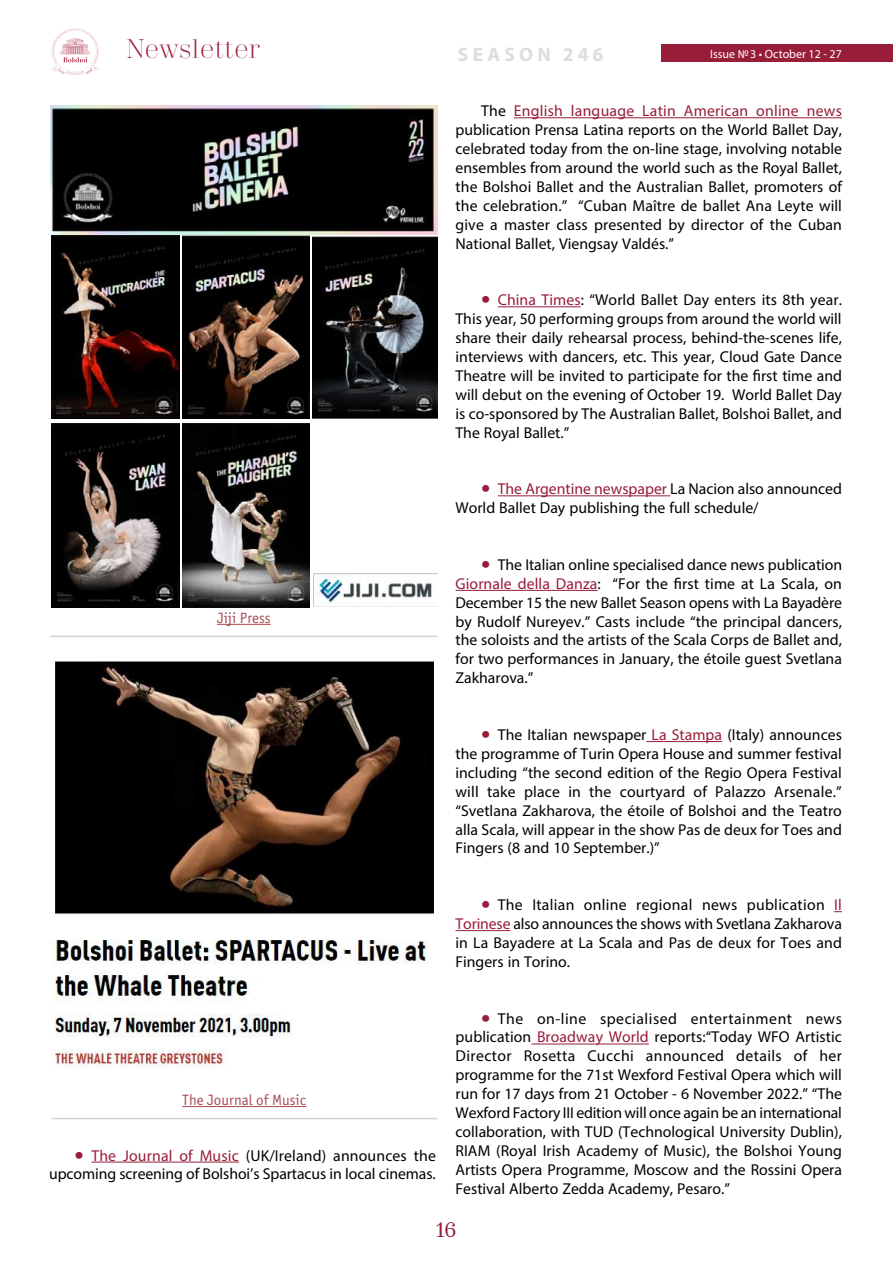
<style>
.page{position:relative;width:893px;height:1263px;background:#fff}
.page>*{position:absolute;margin:0;border:0;box-sizing:border-box;transform-origin:0 0}
.t1{font:300 27px "Trivia Serif";color:#981d39}
.t2{font:21px "Trivia Serif 10 Demo";color:#981d39}
.t3{font:700 19.5px "Myriad Pro";letter-spacing:.22em;color:#dcddde}
.t4{font:15.75px/18.9px "Myriad Pro";color:#000;text-align:justify}
.t5{font:15px "Officina Sans Book ITC";color:#a84a51}
.t6{font:12px "Myriad Pro";color:#fff}
.s1{color:#981d39}
.s2{font-size:33px;color:#981d39}
</style>
<div class="page">
<div style="left:661px;top:45px;width:232px;height:17px;background:#981d39"></div>
<svg style="left:51px;top:28px;width:49px;height:47px"></svg>
<img style="left:50px;top:106px;width:388px;height:128px">
<img style="left:51px;top:235px;width:128px;height:184px">
<img style="left:182px;top:235px;width:127px;height:184px">
<img style="left:313px;top:236px;width:124px;height:183px">
<img style="left:51px;top:423px;width:128px;height:184px">
<img style="left:182px;top:423px;width:128px;height:184px">
<img style="left:314px;top:573px;width:124px;height:30px">
<hr style="left:50px;top:636px;width:388px;height:1px;background:#d1d3d4">
<hr style="left:217px;top:624px;width:54px;height:1px;background:#a84a51">
<img style="left:50px;top:661px;width:384px;height:407px">
<hr style="left:51px;top:1118px;width:386px;height:1px;background:#d1d3d4">
<hr style="left:182px;top:1106px;width:124px;height:1px;background:#a84a51">
<hr style="left:91px;top:1162px;width:148px;height:1px;background:#981d39">
<hr style="left:514px;top:117px;width:328px;height:1px;background:#981d39">
<hr style="left:498px;top:306px;width:83px;height:1px;background:#981d39">
<hr style="left:498px;top:495px;width:172px;height:1px;background:#981d39">
<hr style="left:455px;top:590px;width:143px;height:1px;background:#981d39">
<hr style="left:646px;top:741px;width:76px;height:1px;background:#981d39">
<hr style="left:455px;top:930px;width:55px;height:1px;background:#981d39">
<hr style="left:531px;top:1043px;width:118px;height:1px;background:#981d39">
<h1 class="t1" style="left:126px;top:35px;width:135px">Newsletter</h1>
<p class="t6" style="left:710px;top:46px;width:133px">Issue №3 • October 12 - 27</p>
<p class="t3" style="left:458px;top:41px;width:147px">SEASON 246</p>
<p class="t4" style="left:455px;top:101px;width:388px;text-indent:26px">The <span class="s1">English language Latin American online news </span>publication Prensa Latina reports on the World Ballet Day, celebrated today from the on-line stage, involving notable ensembles from around the world such as the Royal Ballet, the Bolshoi Ballet and the Australian Ballet, promoters of the celebration.” “Cuban Maître de ballet Ana Leyte will give a master class presented by director of the Cuban National Ballet, Viengsay Valdés.”</p>
<p class="t4" style="left:455px;top:290px;width:388px;text-indent:26px"><span class="s2">•</span> <span class="s1">China Times</span>: “World Ballet Day enters its 8th year.<br>This year, 50 performing groups from around the world will share their daily rehearsal process, behind-the-scenes life, interviews with dancers, etc. This year, Cloud Gate Dance Theatre will be invited to participate for the first time and will debut on the evening of October 19. World Ballet Day is co-sponsored by The Australian Ballet, Bolshoi Ballet, and The Royal Ballet.”</p>
<p class="t5" style="left:217px;top:609px;width:55px">Jiji Press</p>
<p class="t5" style="left:182px;top:1091px;width:126px">The Journal of Music</p>
<p class="t4" style="left:49px;top:1145px;width:388px;text-align:right"><span class="s2">•</span> <span class="s1">The Journal of Music</span> (UK/Ireland) announces the upcoming screening of Bolshoi’s Spartacus in local cinemas.</p>
<p class="t4" style="left:455px;top:479px;width:388px;text-indent:26px"><span class="s2">•</span> <span class="s1">The Argentine newspaper</span> La Nacion also announced<br>World Ballet Day publishing the full schedule/</p>
<p class="t4" style="left:455px;top:555px;width:388px;text-indent:26px"><span class="s2">•</span> The Italian online specialised dance news publication <span class="s1">Giornale della Danza</span>: “For the first time at La Scala, on December 15 the new Ballet Season opens with La Bayadère by Rudolf Nureyev.” Casts include “the principal dancers, the soloists and the artists of the Scala Corps de Ballet and, for two performances in January, the étoile guest Svetlana Zakharova.”</p>
<p class="t4" style="left:455px;top:725px;width:388px;text-indent:26px"><span class="s2">•</span> The Italian newspaper <span class="s1">La Stampa</span> (Italy) announces the programme of Turin Opera House and summer festival including “the second edition of the Regio Opera Festival will take place in the courtyard of Palazzo Arsenale.” “Svetlana Zakharova, the étoile of Bolshoi and the Teatro alla Scala, will appear in the show Pas de deux for Toes and Fingers (8 and 10 September.)”</p>
<p class="t4" style="left:455px;top:895px;width:388px;text-indent:26px"><span class="s2">•</span> The Italian online regional news publication <span class="s1">Il Torinese</span> also announces the shows with Svetlana Zakharova in La Bayadere at La Scala and Pas de deux for Toes and Fingers in Torino.</p>
<p class="t4" style="left:455px;top:1008px;width:388px;text-indent:26px"><span class="s2">•</span> The on-line specialised entertainment news publication <span class="s1">Broadway World</span> reports:“Today WFO Artistic Director Rosetta Cucchi announced details of her programme for the 71st Wexford Festival Opera which will run for 17 days from 21 October - 6 November 2022.” “The Wexford Factory III edition will once again be an international collaboration, with TUD (Technological University Dublin), RIAM (Royal Irish Academy of Music), the Bolshoi Young Artists Opera Programme, Moscow and the Rossini Opera Festival Alberto Zedda Academy, Pesaro.”</p>
<h2 class="t2" style="left:437px;top:1217px;width:21px">16</h2>
</div>
